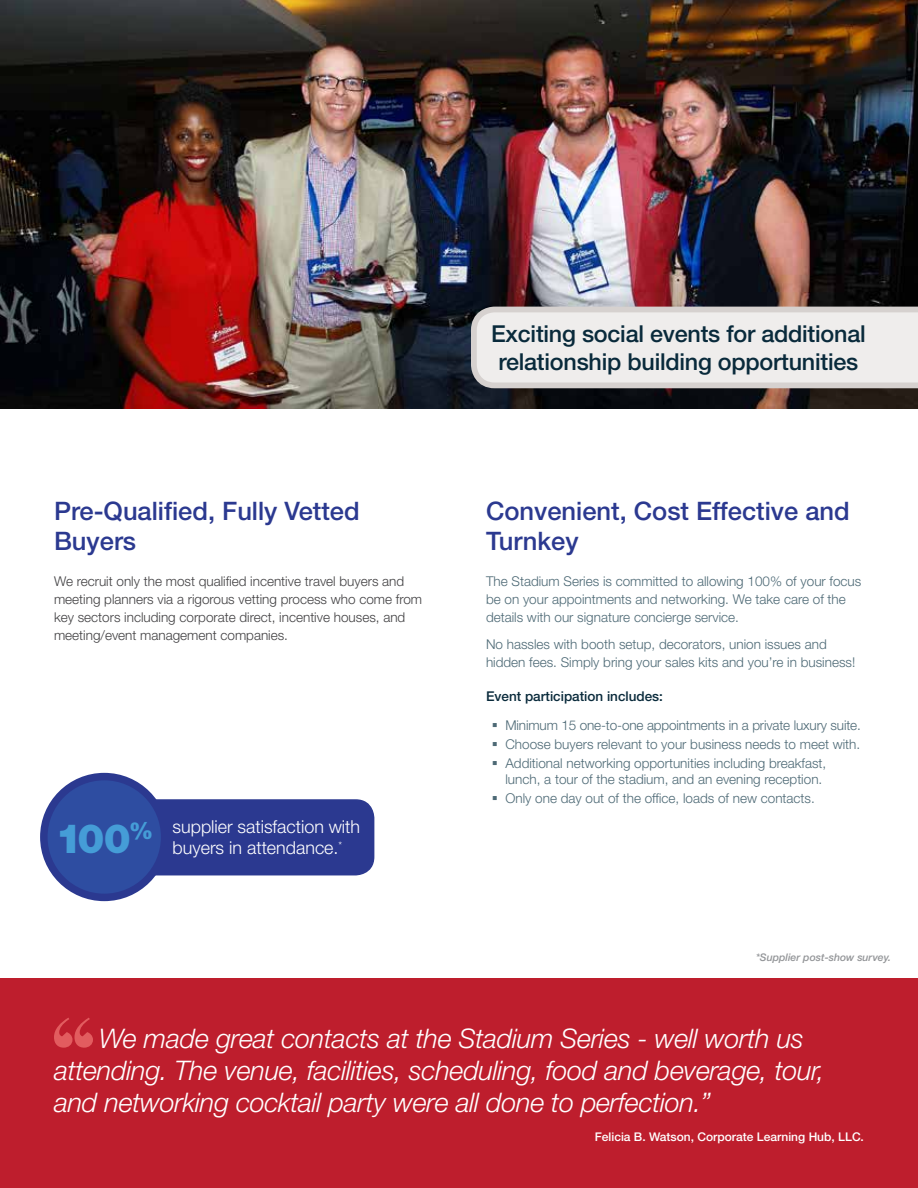
<style>
.page{position:relative;width:918px;height:1188px;background:#fff}
.page>*{position:absolute;margin:0;border:0;box-sizing:border-box;transform-origin:0 0}
.t1{font:900 40.5px "Helvetica Neue LT Std";color:#459dd7}
.t2{font:italic 300 27px/32.4px "Helvetica Neue LT Std";letter-spacing:-.01em;color:#fff}
.t3{font:500 25.5px/30.6px "Helvetica Neue LT Std";color:#2b3990}
.t4{font:500 23.4px/28px "Helvetica Neue LT Std";letter-spacing:-.01em;color:#092a3b;text-align:center}
.t5{font:300 17.85px/21.5px "Helvetica Neue LT Std";color:#fff}
.t6{font:300 13.5px/18px "Helvetica Neue LT Std";color:#4d6975}
.t7{font:300 13.5px/18px "Helvetica Neue LT Std";color:#414042}
.t8{font:500 13.5px "Helvetica Neue LT Std";color:#092a3b}
.t9{font:500 12px "Helvetica Neue LT Std";color:#fff}
.t10{font:italic 500 10.5px "Helvetica Neue LT Std";color:#939598}
.t11{font:300 10.5px "Helvetica Neue LT Std";color:#fff}
</style>
<div class="page">
<div style="left:0;top:978px;width:918px;height:210px;background:#be1e2d"></div>
<div style="left:54px;top:800px;width:320px;height:75px;background:#2b3990;border-radius:18px"></div>
<div style="left:53px;top:799px;width:321px;height:76px;border:2px solid #2b3990;border-radius:18px"></div>
<svg style="left:54px;top:1018px;width:39px;height:30px"></svg>
<div style="left:44px;top:777px;width:121px;height:120px;background:#2e4da1;border-radius:50%"></div>
<div style="left:40px;top:773px;width:128px;height:128px;border:8px solid #2b3990;border-radius:50%"></div>
<img style="left:0;top:0;width:918px;height:408px">
<svg style="left:471px;top:307px;width:447px;height:81px;background:#e9e7e6"></svg>
<h3 class="t3" style="left:54px;top:495px;width:307px">Pre-Qualified, Fully Vetted<br>Buyers</h3>
<p class="t7" style="left:54px;top:572px;width:370px">We recruit only the most qualified incentive travel buyers and meeting planners via a rigorous vetting process who come from key sectors including corporate direct, incentive houses, and meeting/event management companies.</p>
<h1 class="t1" style="left:55px;top:814px;width:99px">100<sup>%</sup></h1>
<h3 class="t5" style="left:173px;top:816px;width:189px">supplier satisfaction with buyers in attendance.</h3>
<p class="t11" style="left:339px;top:838px;width:5px">*</p>
<h3 class="t4" style="left:491px;top:320px;width:376px">Exciting social events for additional relationship building opportunities</h3>
<h3 class="t3" style="left:486px;top:495px;width:365px">Convenient, Cost Effective and<br>Turnkey</h3>
<p class="t6" style="left:486px;top:572px;width:377px">The Stadium Series is committed to allowing 100% of your focus be on your appointments and networking. We take care of the details with our signature concierge service.</p>
<p class="t6" style="left:486px;top:635px;width:371px">No hassles with booth setup, decorators, union issues and hidden fees. Simply bring your sales kits and you’re in business!</p>
<p class="t8" style="left:486px;top:689px;width:179px">Event participation includes:</p>
<p class="t6" style="left:492px;top:716px;width:370px">▪ Minimum 15 one-to-one appointments in a private luxury suite.</p>
<p class="t6" style="left:492px;top:735px;width:370px">▪ Choose buyers relevant to your business needs to meet with.</p>
<p class="t6" style="left:492px;top:755px;width:336px;line-height:16.2px;text-align:right">▪ Additional networking opportunities including breakfast, lunch, a tour of the stadium, and an evening reception.</p>
<p class="t6" style="left:492px;top:789px;width:324px">▪ Only one day out of the office, loads of new contacts.</p>
<p class="t10" style="left:756px;top:951px;width:137px">*Supplier post-show survey.</p>
<h2 class="t2" style="left:54px;top:1022px;width:772px;text-indent:45px">We made great contacts at the Stadium Series - well worth us attending. The venue, facilities, scheduling, food and beverage, tour, and networking cocktail party were all done to perfection.”</h2>
<p class="t9" style="left:595px;top:1129px;width:271px">Felicia B. Watson, Corporate Learning Hub, LLC.</p>
</div>
